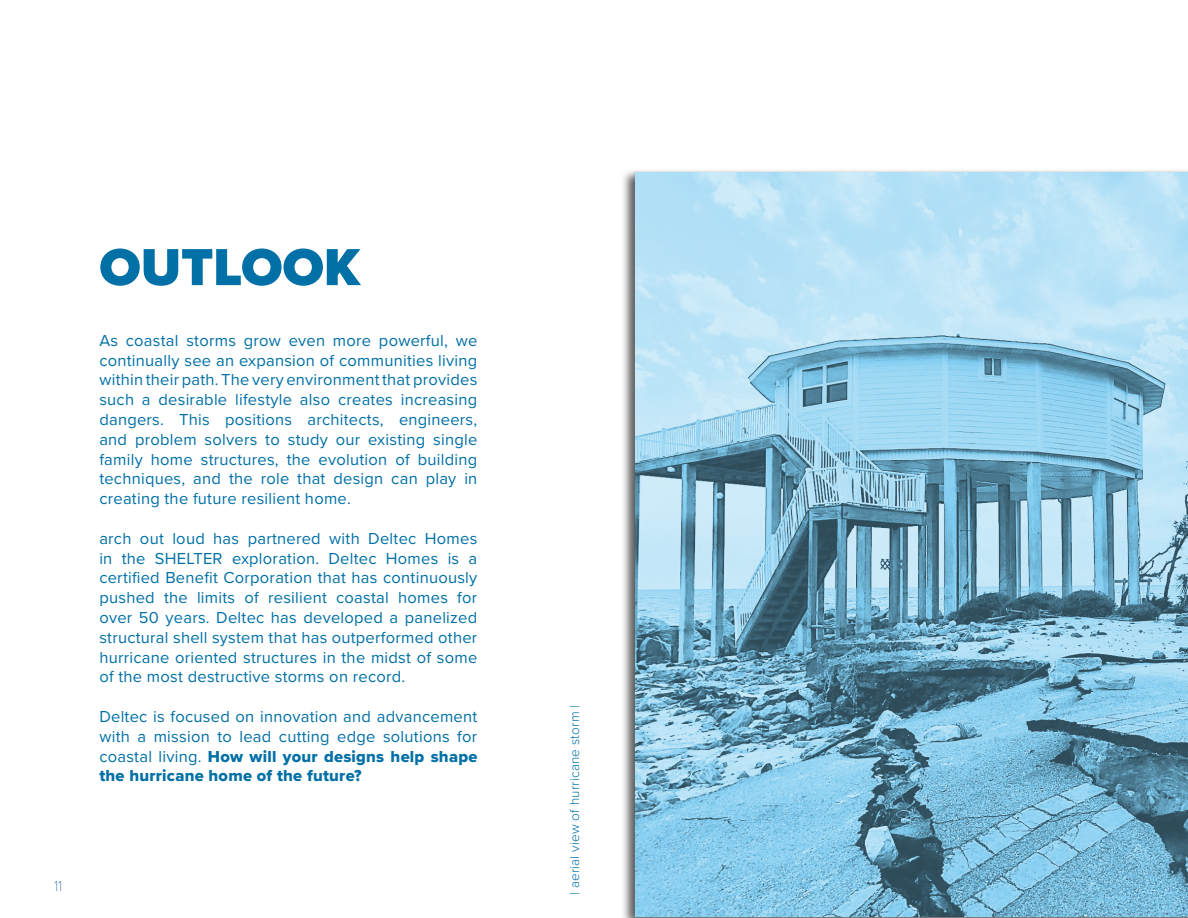
<style>
.page{position:relative;width:1188px;height:918px;background:#fff}
.page>*{position:absolute;margin:0;border:0;box-sizing:border-box;transform-origin:0 0}
.t1{font:900 54px "Proxima Nova";color:#0070a6}
.t2{font:16.5px/19.8px "Proxima Nova";letter-spacing:.015em;color:#0070a6;text-align:justify}
.t3{font:16.5px/19.8px "Proxima Nova Extrabld";letter-spacing:.015em;color:#0070a6}
.t4{font:100 15px "Proxima Nova T";color:#215e9e}
.t5{font:300 13.5px "Proxima Nova";letter-spacing:.015em;color:#0070a6}
.s1{font-family:"Proxima Nova"}
</style>
<div class="page">
<img style="left:623px;top:170px;width:565px;height:748px">
<h1 class="t1" style="left:99px;top:227px;width:262px">OUTLOOK</h1>
<p class="t2" style="left:99px;top:330px;width:380px">As coastal storms grow even more powerful, we continually see an expansion of communities living within their path. The very environment that provides such a desirable lifestyle also creates increasing dangers. This positions architects, engineers, and problem solvers to study our existing single family home structures, the evolution of building techniques, and the role that design can play in creating the future resilient home.</p>
<p class="t2" style="left:99px;top:528px;width:380px">arch out loud has partnered with Deltec Homes in the SHELTER exploration. Deltec Homes is a certified Benefit Corporation that has continuously pushed the limits of resilient coastal homes for over 50 years. Deltec has developed a panelized structural shell system that has outperformed other hurricane oriented structures in the midst of some of the most destructive storms on record.</p>
<p class="t2" style="left:99px;top:706px;width:380px">Deltec is focused on innovation and advancement with a mission to lead cutting edge solutions for</p>
<p class="t3" style="left:99px;top:746px;width:380px"><span class="s1">coastal living.</span> How will your designs help shape the hurricane home of the future?</p>
<p class="t4" style="left:54px;top:875px;width:10px">11</p>
<p class="t5" style="left:565px;top:895px;width:192px;rotate:-90deg">| aerial view of hurricane storm |</p>
</div>
